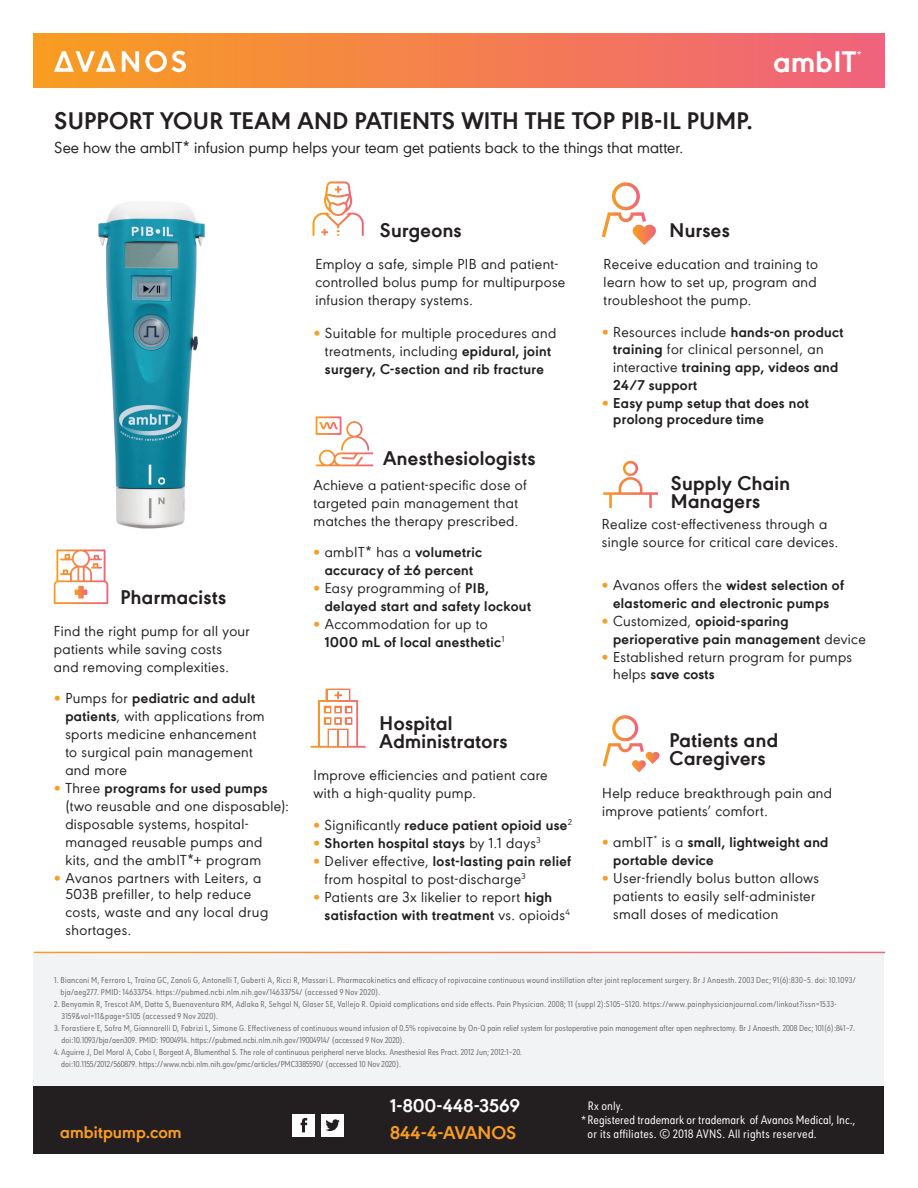
<style>
.page{position:relative;width:918px;height:1188px;background:#fff}
.page>*{position:absolute;margin:0;border:0;box-sizing:border-box;transform-origin:0 0}
.t1{font:700 31.5px "Avanos Sans";letter-spacing:.015em;color:#fff}
.t2{font:700 25.5px "Avanos Sans";letter-spacing:.01em;color:#231f20}
.t3{font:700 21px/18px "Avanos Sans";letter-spacing:.015em;color:#231f20}
.t4{font:700 19.5px "Avanos Sans";letter-spacing:.005em;color:#fff}
.t5{font:700 19.5px "Avanos Sans";color:#f89d22}
.t6{font:700 18px "Avanos Sans";letter-spacing:.005em;color:#f89d22}
.t7{font:16.5px "Avanos Sans";color:#231f20}
.t8{font:15px/18px "Avanos Sans";letter-spacing:.025em;color:#231f20}
.t9{font:700 15px/18px "Avanos Sans";letter-spacing:.025em;color:#231f20}
.t10{font:12.75px "Avanos Sans Cond";letter-spacing:.005em;color:#fff}
.t11{font:10.65px "Avanos Sans";color:#fff;scale:1.12 1}
.t12{font:9px/12px "Avanos Sans Cond";letter-spacing:.02em;color:#6c6d70}
.t13{font:9px/12px "Avanos Sans Cond";color:#6c6d70}
.t14{font:700 4.35px/4.3px "Helvetica Neue";color:#040503}
.t15{font:700 3.9px "Helvetica Neue";color:#040503}
.t16{font:700 2.25px/2.2px "Helvetica Neue";color:#040503}
.s1{color:#f89d22}
.s2{font-weight:700}
.s3{font-weight:400;color:#f89d22}
.s4{font-weight:400}
</style>
<div class="page">
<div style="left:34px;top:953px;width:850px;height:144px;background:#f2f3f4"></div>
<div style="left:34px;top:34px;width:850px;height:54px;background:linear-gradient(to right,#f89e1f,#f0627c)"></div>
<svg style="left:145px;top:51px;width:41px;height:21px"></svg>
<svg style="left:122px;top:51px;width:17px;height:21px"></svg>
<svg style="left:54px;top:51px;width:62px;height:21px"></svg>
<img style="left:98px;top:202px;width:107px;height:327px">
<svg style="left:316px;top:416px;width:57px;height:50px"></svg>
<svg style="left:54px;top:549px;width:54px;height:55px"></svg>
<svg style="left:602px;top:182px;width:54px;height:63px"></svg>
<svg style="left:310px;top:689px;width:56px;height:59px"></svg>
<svg style="left:312px;top:181px;width:52px;height:55px"></svg>
<svg style="left:603px;top:461px;width:55px;height:47px"></svg>
<svg style="left:603px;top:715px;width:57px;height:57px"></svg>
<div style="left:34px;top:1086px;width:850px;height:68px;background:#231f20"></div>
<div style="left:292px;top:1114px;width:23px;height:23px;background:#fff"></div>
<svg style="left:301px;top:1118px;width:6px;height:14px"></svg>
<div style="left:321px;top:1114px;width:23px;height:23px;background:#fff"></div>
<svg style="left:325px;top:1119px;width:15px;height:12px"></svg>
<h2 class="t2" style="left:54px;top:101px;width:700px">SUPPORT YOUR TEAM AND PATIENTS WITH THE TOP PIB-IL PUMP.</h2>
<p class="t7" style="left:54px;top:135px;width:631px">See how the ambIT* infusion pump helps your team get patients back to the things that matter.</p>
<h1 class="t1" style="left:773px;top:38px;width:84px">ambIT</h1>
<p class="t11" style="left:856px;top:47px;width:6px">*</p>
<h3 class="t3" style="left:121px;top:586px;width:107px">Pharmacists</h3>
<p class="t8" style="left:54px;top:621px;width:198px">Find the right pump for all your patients while saving costs and removing complexities.</p>
<p class="t8" style="left:65px;top:688px;width:201px;text-indent:-12px"><span class="s1">•</span> Pumps for <span class="s2">pediatric and adult patients</span>, with applications from sports medicine enhancement to surgical pain management and more</p>
<p class="t8" style="left:65px;top:778px;width:225px;text-indent:-12px"><span class="s1">•</span> Three <span class="s2">programs for used pumps </span>(two reusable and one disposable): disposable systems, hospital&shy;managed reusable pumps and kits, and the ambIT*+ program</p>
<p class="t8" style="left:65px;top:868px;width:204px;line-height:17.4px;text-indent:-12px"><span class="s1">•</span> Avanos partners with Leiters, a<br>503B prefiller, to help reduce costs, waste and any local drug shortages.</p>
<h3 class="t3" style="left:380px;top:219px;width:83px">Surgeons</h3>
<p class="t8" style="left:315px;top:254px;width:252px">Employ a safe, simple PIB and patient&shy;controlled bolus pump for multipurpose infusion therapy systems.</p>
<p class="t8" style="left:313px;top:323px;width:244px;text-align:center"><span class="s1">•</span> Suitable for multiple procedures and treatments, including <span class="s2">epidural, joint surgery, C-section and rib fracture</span></p>
<h3 class="t3" style="left:383px;top:448px;width:154px">Anesthesiologists</h3>
<p class="t8" style="left:314px;top:474px;width:215px">Achieve a patient-specific dose of targeted pain management that matches the therapy prescribed.</p>
<p class="t9" style="left:313px;top:542px;width:170px;text-align:center"><span class="s3">•</span> <span class="s4">ambIT* has a</span> volumetric accuracy of ±6 percent</p>
<p class="t9" style="left:325px;top:578px;width:208px;text-indent:-12px"><span class="s3">•</span> <span class="s4">Easy programming of</span> PIB, delayed start and safety lockout</p>
<p class="t9" style="left:325px;top:614px;width:181px;text-indent:-12px"><span class="s3">•</span> <span class="s4">Accommodation for up to<br></span>1000 mL of local anesthetic<sup>1</sup></p>
<p class="t16" style="left:316px;top:481px;width:26px">Created by LAFS<br>from the Noun Project</p>
<h3 class="t3" style="left:380px;top:713px;width:129px">Hospital<br>Administrators</h3>
<p class="t8" style="left:313px;top:765px;width:236px">Improve efficiencies and patient care with a high-quality pump.</p>
<p class="t9" style="left:313px;top:815px;width:260px"><span class="s3">•</span> <span class="s4">Significantly</span> reduce patient opioid use<sup>2</sup></p>
<p class="t9" style="left:313px;top:833px;width:229px"><span class="s3">•</span> Shorten hospital stays <span class="s4">by 1.1 days</span><sup>3</sup></p>
<p class="t8" style="left:325px;top:850px;width:248px;text-indent:-12px"><span class="s1">•</span> Deliver effective, <span class="s2">lost-lasting pain relief </span>from hospital to post-discharge<sup>3</sup></p>
<p class="t8" style="left:325px;top:886px;width:247px;text-indent:-12px"><span class="s1">•</span> Patients are 3x likelier to report <span class="s2">high satisfaction with treatment</span> vs. opioids<sup>4</sup></p>
<h3 class="t3" style="left:670px;top:219px;width:62px">Nurses</h3>
<p class="t8" style="left:604px;top:254px;width:216px;text-align:justify">Receive education and training to learn how to set up, program and troubleshoot the pump.</p>
<p class="t9" style="left:613px;top:322px;width:232px;line-height:17.5px;text-indent:-12px"><span class="s3">•</span> <span class="s4">Resources include</span> hands-on product training <span class="s4">for clinical personnel, an interactive</span> training app, videos and<br>24/7 support</p>
<p class="t9" style="left:613px;top:393px;width:197px;line-height:16.8px;text-indent:-12px"><span class="s3">•</span> Easy pump setup that does not prolong procedure time</p>
<h3 class="t3" style="left:671px;top:472px;width:121px">Supply Chain<br>Managers</h3>
<p class="t8" style="left:602px;top:514px;width:238px">Realize cost-effectiveness through a single source for critical care devices.</p>
<p class="t9" style="left:602px;top:575px;width:244px;text-align:center"><span class="s3">•</span> <span class="s4">Avanos offers the</span> widest selection of elastomeric and electronic pumps</p>
<p class="t9" style="left:613px;top:611px;width:254px;text-indent:-12px"><span class="s3">•</span> <span class="s4">Customized,</span> opioid-sparing perioperative pain management <span class="s4">device</span></p>
<p class="t8" style="left:613px;top:647px;width:241px;line-height:16.8px;text-indent:-12px"><span class="s1">•</span> Established return program for pumps helps <span class="s2">save costs</span></p>
<p class="t14" style="left:587px;top:540px;width:63px">Created by Bestdesignmarket from the Noun Project</p>
<h3 class="t3" style="left:670px;top:730px;width:110px">Patients and<br>Caregivers</h3>
<p class="t8" style="left:602px;top:783px;width:232px">Help reduce breakthrough pain and improve patients’ comfort.</p>
<p class="t9" style="left:613px;top:832px;width:217px;text-indent:-12px"><span class="s3">•</span> <span class="s4">ambIT</span><sup>*</sup> <span class="s4">is a</span> small, lightweight and portable device</p>
<p class="t8" style="left:613px;top:868px;width:207px;text-indent:-12px"><span class="s1">•</span> User-friendly bolus button allows patients to easily self-administer small doses of medication</p>
<p class="t15" style="left:588px;top:792px;width:34px">Created by MRFA</p>
<p class="t12" style="left:61px;top:973px;width:797px;text-indent:-7px">1. Bianconi M, Ferraro L, Traina GC, Zanoli G, Antonelli T, Guberti A, Ricci R, Massari L. Pharmacokinetics and efficacy of ropivacaine continuous wound instillation after joint replacement surgery. Br J Anaesth. 2003 Dec; 91(6):830–5. doi: 10.1093/ bja/aeg277. PMID: 14633754. https://pubmed.ncbi.nlm.nih.gov/14633754/ (accessed 9 Nov 2020).</p>
<p class="t12" style="left:61px;top:997px;width:777px;text-indent:-7px">2. Benyamin R, Trescot AM, Datta S, Buenaventura RM, Adlaka R, Sehgal N, Glaser SE, Vallejo R. Opioid complications and side effects. Pain Physician. 2008; 11 (suppl 2):S105–S120. https://www.painphysicianjournal.com/linkout?issn=1533-<br>3159&amp;vol=11&amp;page=S105 (accessed 9 Nov 2020).</p>
<p class="t13" style="left:62px;top:1021px;width:795px;text-indent:-8px">3. Forastiere E, Sofra M, Giannarelli D, Fabrizi L, Simone G. Effectiveness of continuous wound infusion of 0.5% ropivacaine by On-Q pain relief system for postoperative pain management after open nephrectomy. Br J Anaesth. 2008 Dec; 101(6):841–7. doi:10.1093/bja/aen309. PMID: 19004914. https://pubmed.ncbi.nlm.nih.gov/19004914/ (accessed 9 Nov 2020).</p>
<p class="t13" style="left:61px;top:1045px;width:462px;text-indent:-7px">4. Aguirre J, Del Moral A, Cobo I, Borgeat A, Blumenthal S. The role of continuous peripheral nerve blocks. Anesthesiol Res Pract. 2012 Jun; 2012:1–20. doi:10.1155/2012/560879. https://www.ncbi.nlm.nih.gov/pmc/articles/PMC3385590/ (accessed 10 Nov 2020).</p>
<p class="t6" style="left:60px;top:1119px;width:123px">ambitpump.com</p>
<h3 class="t4" style="left:390px;top:1090px;width:132px">1-800-448-3569</h3>
<h3 class="t5" style="left:390px;top:1117px;width:128px">844-4-AVANOS</h3>
<p class="t10" style="left:588px;top:1097px;width:37px">Rx only.</p>
<p class="t10" style="left:581px;top:1111px;width:276px">*Registered trademark or trademark of Avanos Medical, Inc.,</p>
<p class="t10" style="left:588px;top:1125px;width:231px">or its affiliates. © 2018 AVNS. All rights reserved.</p>
</div>
